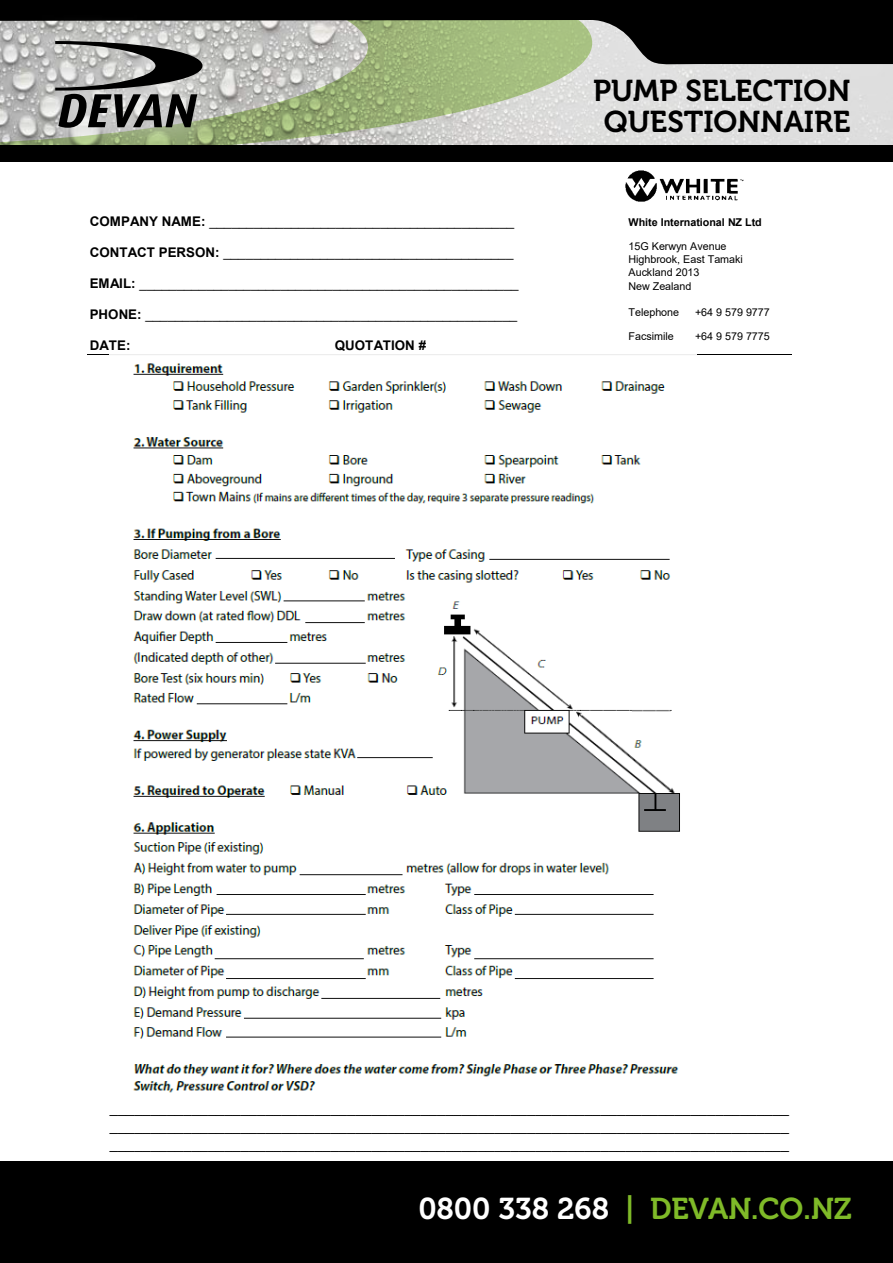
<style>
.page{position:relative;width:893px;height:1263px;background:#fff}
.page>*{position:absolute;margin:0;border:0;box-sizing:border-box;transform-origin:0 0}
.t1{font:30px/31.5px "Museo 700";color:#000;text-align:center}
.t2{font:30px "Museo 700";color:#7fba28}
.t3{font:14.7px/18.1px "Arial";color:#000;text-align:justify}
.t4{font:13.35px "Arial";color:#000}
.t5{font:700 13.35px "Arial";letter-spacing:.005em;color:#000}
.t6{font:10.8px/13.2px "Arial";letter-spacing:-.005em;color:#000}
.t7{font:700 10.8px "Arial";letter-spacing:-.005em;color:#000}
.s1{font-weight:700}
.s2{color:#fff}
</style>
<div class="page">
<img style="left:0;top:0;width:893px;height:146px">
<div style="left:0;top:1161px;width:893px;height:102px;background:#000"></div>
<div style="left:31px;top:14px;width:197px;height:140px;background:#fff;opacity:.59"></div>
<svg style="left:55px;top:41px;width:147px;height:87px"></svg>
<div style="left:0;top:146px;width:893px;height:16px;background:#000"></div>
<hr style="left:88px;top:354px;width:704px;height:1px;background:#000">
<img style="left:625px;top:170px;width:119px;height:32px">
<img style="left:133px;top:363px;width:547px;height:730px">
<p class="t4" style="left:90px;top:212px;width:426px"><span class="s1">COMPANY NAME:</span> _________________________________________</p>
<p class="t4" style="left:90px;top:243px;width:425px"><span class="s1">CONTACT PERSON:</span> _______________________________________</p>
<p class="t4" style="left:90px;top:274px;width:430px"><span class="s1">EMAIL:</span> ___________________________________________________</p>
<p class="t4" style="left:90px;top:305px;width:429px"><span class="s1">PHONE:</span> __________________________________________________</p>
<p class="t5" style="left:90px;top:336px;width:42px">DATE:</p>
<p class="t5" style="left:335px;top:336px;width:93px">QUOTATION #</p>
<h1 class="t1" style="left:593px;top:75px;width:259px">PUMP SELECTION<br>QUESTIONNAIRE</h1>
<p class="t7" style="left:628px;top:214px;width:135px">White International NZ Ltd</p>
<p class="t6" style="left:628px;top:239px;width:116px">15G Kerwyn Avenue<br>Highbrook, East Tamaki<br>Auckland 2013<br>New Zealand</p>
<p class="t6" style="left:628px;top:306px;width:52px">Telephone</p>
<p class="t6" style="left:695px;top:306px;width:76px">+64 9 579 9777</p>
<p class="t6" style="left:628px;top:330px;width:47px">Facsimile</p>
<p class="t6" style="left:695px;top:330px;width:76px">+64 9 579 7775</p>
<p class="t3" style="left:110px;top:1098px;width:681px">___________________________________________________________________________________ ___________________________________________________________________________________ ___________________________________________________________________________________</p>
<h1 class="t2" style="left:418px;top:1192px;width:435px"><span class="s2">0800 338 268</span> | DEVAN.CO.NZ</h1>
</div>
